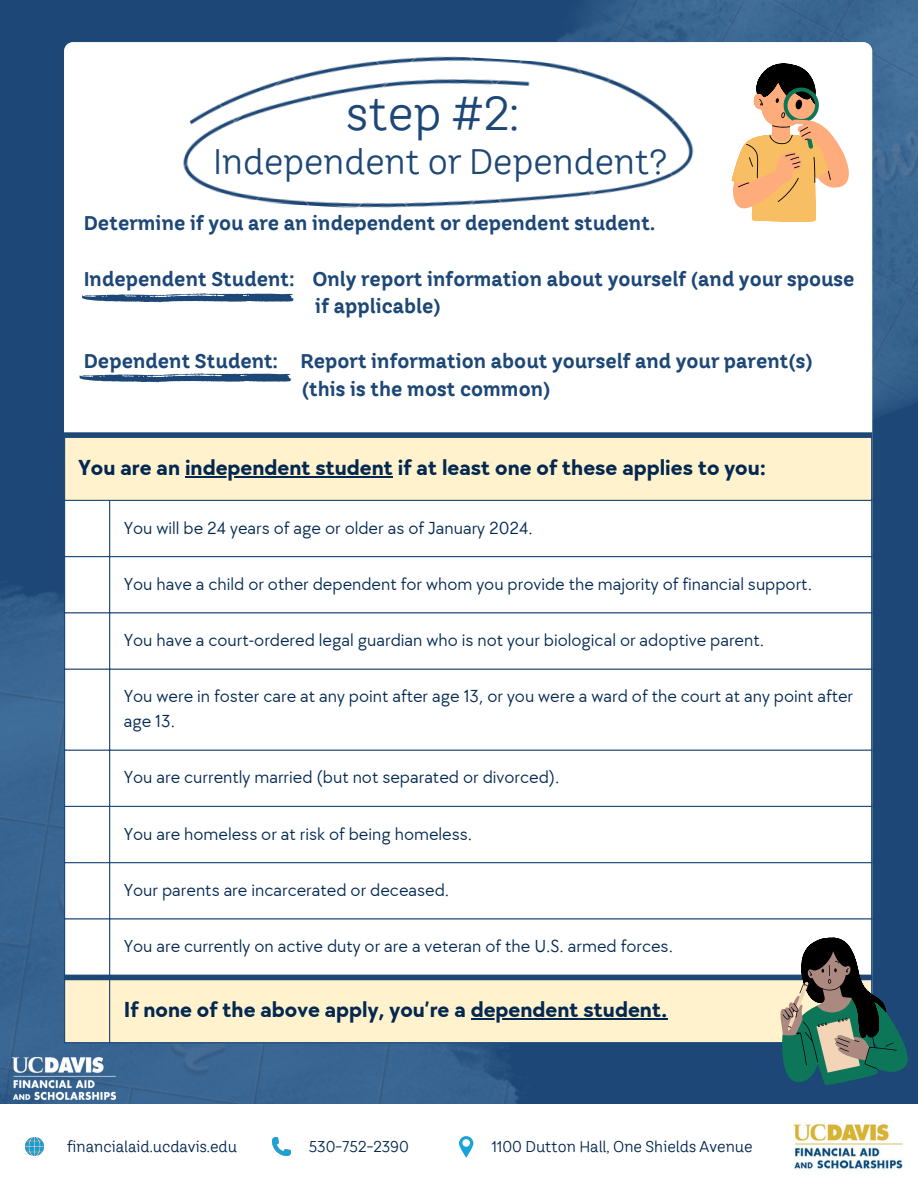
<style>
.page{position:relative;width:918px;height:1188px;background:#1d4776}
.page>*{position:absolute;margin:0;border:0;box-sizing:border-box;transform-origin:0 0}
.t1{font:47.4px "TT Hazelnuts";color:#1d4776}
.t2{font:35.25px "TT Hazelnuts";color:#1d4776}
.t3{font:700 22.5px "TT Chocolates";color:#022851}
.t4{font:700 19.8px/27.5px "TT Hazelnuts";color:#1d4776}
.t5{font:18px/24.8px "TT Chocolates";color:#022851}
.t6{font:15.6px "TT Hazelnuts";color:#01244d}
</style>
<div class="page">
<img style="left:0;top:587px;width:633px;height:518px">
<div style="left:0;top:1105px;width:918px;height:83px;background:#fff"></div>
<img style="left:273px;top:1138px;width:18px;height:18px">
<img style="left:26px;top:1137px;width:18px;height:18px">
<img style="left:558px;top:0;width:360px;height:513px">
<div style="left:64px;top:42px;width:808px;height:1001px;background:#fff;border-radius:9px"></div>
<img style="left:179px;top:40px;width:524px;height:169px">
<svg style="left:459px;top:1136px;width:14px;height:21px"></svg>
<svg style="left:65px;top:438px;width:806px;height:604px"></svg>
<hr style="left:185px;top:476px;width:208px;height:1px;background:#022851">
<hr style="left:471px;top:1019px;width:196px;height:1px;background:#022851">
<hr style="left:64px;top:438px;width:1px;height:604px;background:#1d4776">
<hr style="left:109px;top:501px;width:1px;height:541px;background:#1d4776">
<hr style="left:871px;top:438px;width:1px;height:604px;background:#1d4776">
<hr style="left:64px;top:500px;width:808px;height:1px;background:#1d4776">
<hr style="left:64px;top:556px;width:808px;height:1px;background:#1d4776">
<hr style="left:64px;top:612px;width:808px;height:1px;background:#1d4776">
<hr style="left:64px;top:669px;width:808px;height:1px;background:#1d4776">
<hr style="left:64px;top:750px;width:808px;height:1px;background:#1d4776">
<hr style="left:64px;top:806px;width:808px;height:1px;background:#1d4776">
<hr style="left:64px;top:862px;width:808px;height:1px;background:#1d4776">
<hr style="left:64px;top:918px;width:808px;height:2px;background:#1d4776">
<hr style="left:64px;top:1042px;width:808px;height:1px;background:#1d4776">
<div style="left:64px;top:432px;width:808px;height:6px;background:#1d4776"></div>
<div style="left:64px;top:975px;width:808px;height:5px;background:#1d4776"></div>
<svg style="left:82px;top:293px;width:212px;height:9px"></svg>
<svg style="left:79px;top:373px;width:213px;height:9px"></svg>
<svg style="left:765px;top:926px;width:143px;height:159px"></svg>
<svg style="left:731px;top:63px;width:118px;height:159px"></svg>
<img style="left:12px;top:1057px;width:104px;height:42px">
<img style="left:793px;top:1123px;width:110px;height:46px">
<p class="t1" style="left:347px;top:84px;width:174px">step #2:</p>
<p class="t2" style="left:213px;top:139px;width:456px">Independent or Dependent?</p>
<p class="t4" style="left:84px;top:210px;width:573px">Determine if you are an independent or dependent student.</p>
<p class="t4" style="left:315px;top:265px;width:541px;text-indent:-232px">Independent Student: Only report information about yourself (and your spouse if applicable)</p>
<h4 class="t4" style="left:302px;top:347px;width:513px;text-indent:-218px">Dependent Student: Report information about yourself and your parent(s) (this is the most common)</h4>
<h3 class="t3" style="left:79px;top:455px;width:689px">You are an independent student if at least one of these applies to you:</h3>
<p class="t5" style="left:124px;top:516px;width:411px">You will be 24 years of age or older as of January 2024.</p>
<p class="t5" style="left:124px;top:572px;width:690px">You have a child or other dependent for whom you provide the majority of financial support.</p>
<p class="t5" style="left:124px;top:628px;width:642px">You have a court-ordered legal guardian who is not your biological or adoptive parent.</p>
<p class="t5" style="left:124px;top:685px;width:731px">You were in foster care at any point after age 13, or you were a ward of the court at any point after age 13.</p>
<p class="t5" style="left:124px;top:766px;width:437px">You are currently married (but not separated or divorced).</p>
<p class="t5" style="left:124px;top:822px;width:350px">You are homeless or at risk of being homeless.</p>
<p class="t5" style="left:124px;top:878px;width:327px">Your parents are incarcerated or deceased.</p>
<p class="t5" style="left:124px;top:934px;width:551px">You are currently on active duty or are a veteran of the U.S. armed forces.</p>
<p class="t3" style="left:124px;top:997px;width:545px">If none of the above apply, you’re a dependent student.</p>
<p class="t6" style="left:67px;top:1137px;width:171px">financialaid.ucdavis.edu</p>
<p class="t6" style="left:309px;top:1137px;width:102px">530-752-2390</p>
<p class="t6" style="left:491px;top:1137px;width:263px">1100 Dutton Hall, One Shields Avenue</p>
</div>
